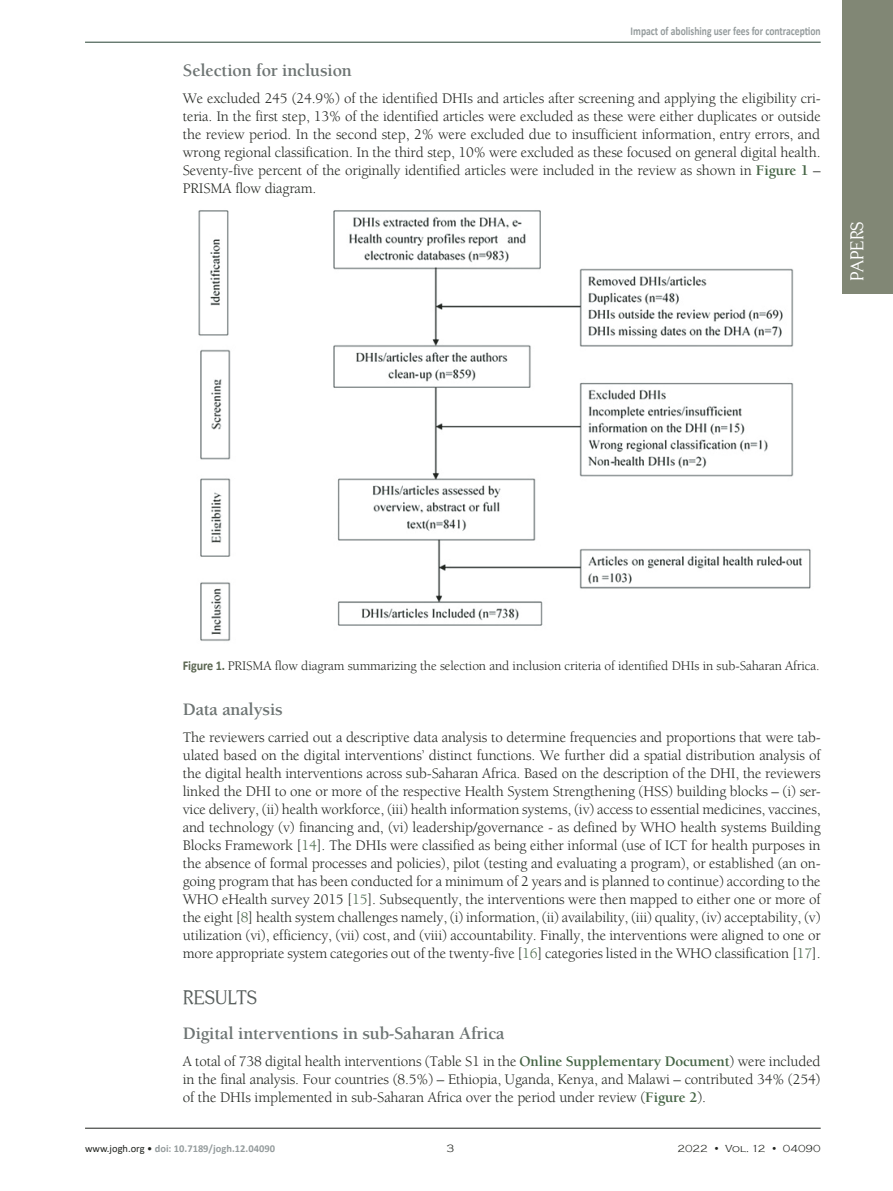
<style>
.page{position:relative;width:893px;height:1191px;background:#fff}
.page>*{position:absolute;margin:0;border:0;box-sizing:border-box;transform-origin:0 0}
.Podnaslovi_PAPERS{font:19.5px "Centabel";letter-spacing:-.01em;color:#575e5c}
.Podnaslovi_PAPERS_2{font:700 18px "Berkeley Std";letter-spacing:-.01em;color:#6d7473}
.t1{font:18px "Centabel";color:#fff}
.Tekst_Osnovni{font:15px/18px "Berkeley Std";letter-spacing:-.01em;color:#20231e;text-align:justify}
.potpisi_slike{font:13.5px "Berkeley Std";letter-spacing:-.01em;color:#20231e}
.t2{font:700 12px "Calibri";color:#959c9d;scale:.8 1}
.t3{font:300 10.95px "Copperplate Gothic";color:#20231e}
.t4{font:700 10.5px "Calibri";color:#959c9d}
.t5{font:300 10.5px "Copperplate Gothic";color:#20231e}
.s1{font-weight:700;color:#446444}
.s2{font-family:"Calibri";font-weight:700;color:#5b6652}
.s3{color:#446444}
.s4{font-weight:400;color:#20231e}
</style>
<div class="page">
<hr style="left:85px;top:1128px;width:736px;height:1px;background:#20231e">
<hr style="left:85px;top:42px;width:736px;height:1px;background:#264233">
<div style="left:842px;top:0;width:51px;height:293px;background:#818775"></div>
<img style="left:198px;top:210px;width:613px;height:431px">
<p class="t2" style="left:631px;top:22px;width:239px">Impact of abolishing user fees for contraception</p>
<p class="Podnaslovi_PAPERS_2" style="left:183px;top:61px;width:171px">Selection for inclusion</p>
<p class="Tekst_Osnovni" style="left:183px;top:90px;width:639px">We excluded 245 (24.9%) of the identified DHIs and articles after screening and applying the eligibility cri&shy;teria. In the first step, 13% of the identified articles were excluded as these were either duplicates or outside the review period. In the second step, 2% were excluded due to insufficient information, entry errors, and wrong regional classification. In the third step, 10% were excluded as these focused on general digital health.<br>Seventy-five percent of the originally identified articles were included in the review as shown in <span class="s1">Figure 1</span> – PRISMA flow diagram.</p>
<p class="t1" style="left:846px;top:281px;width:61px;rotate:-90deg">PAPERS</p>
<p class="potpisi_slike" style="left:183px;top:658px;width:638px"><span class="s2">Figure 1.</span> PRISMA flow diagram summarizing the selection and inclusion criteria of identified DHIs in sub-Saharan Africa.</p>
<p class="Podnaslovi_PAPERS_2" style="left:183px;top:699px;width:101px">Data analysis</p>
<p class="Tekst_Osnovni" style="left:183px;top:728px;width:639px">The reviewers carried out a descriptive data analysis to determine frequencies and proportions that were tab&shy;ulated based on the digital interventions’ distinct functions. We further did a spatial distribution analysis of the digital health interventions across sub-Saharan Africa. Based on the description of the DHI, the reviewers linked the DHI to one or more of the respective Health System Strengthening (HSS) building blocks – (i) ser&shy;vice delivery, (ii) health workforce, (iii) health information systems, (iv) access to essential medicines, vaccines, and technology (v) financing and, (vi) leadership/governance - as defined by WHO health systems Building Blocks Framework [<span class="s3">14</span>]. The DHIs were classified as being either informal (use of ICT for health purposes in the absence of formal processes and policies), pilot (testing and evaluating a program), or established (an on&shy;going program that has been conducted for a minimum of 2 years and is planned to continue) according to the WHO eHealth survey 2015 [<span class="s3">15</span>]. Subsequently, the interventions were then mapped to either one or more of the eight [<span class="s3">8</span>] health system challenges namely, (i) information, (ii) availability, (iii) quality, (iv) acceptability, (v) utilization (vi), efficiency, (vii) cost, and (viii) accountability. Finally, the interventions were aligned to one or more appropriate system categories out of the twenty-five [<span class="s3">16</span>] categories listed in the WHO classification [<span class="s3">17</span>].</p>
<p class="Podnaslovi_PAPERS" style="left:183px;top:986px;width:76px">RESULTS</p>
<p class="Podnaslovi_PAPERS_2" style="left:183px;top:1024px;width:323px">Digital interventions in sub-Saharan Africa</p>
<p class="Tekst_Osnovni" style="left:183px;top:1052px;width:639px">A total of 738 digital health interventions (Table S1 in the <span class="s1">Online Supplementary Document</span>) were included in the final analysis. Four countries (8.5%) – Ethiopia, Uganda, Kenya, and Malawi – contributed 34% (254) of the DHIs implemented in sub-Saharan Africa over the period under review (<span class="s1">Figure 2</span>).</p>
<p class="t4" style="left:85px;top:1141px;width:191px"><span class="s4">www.jogh.org •</span> doi: 10.7189/jogh.12.04090</p>
<p class="t3" style="left:447px;top:1142px;width:9px">3</p>
<p class="t5" style="left:677px;top:1142px;width:145px">2022 • Vol. 12 • 04090</p>
</div>
